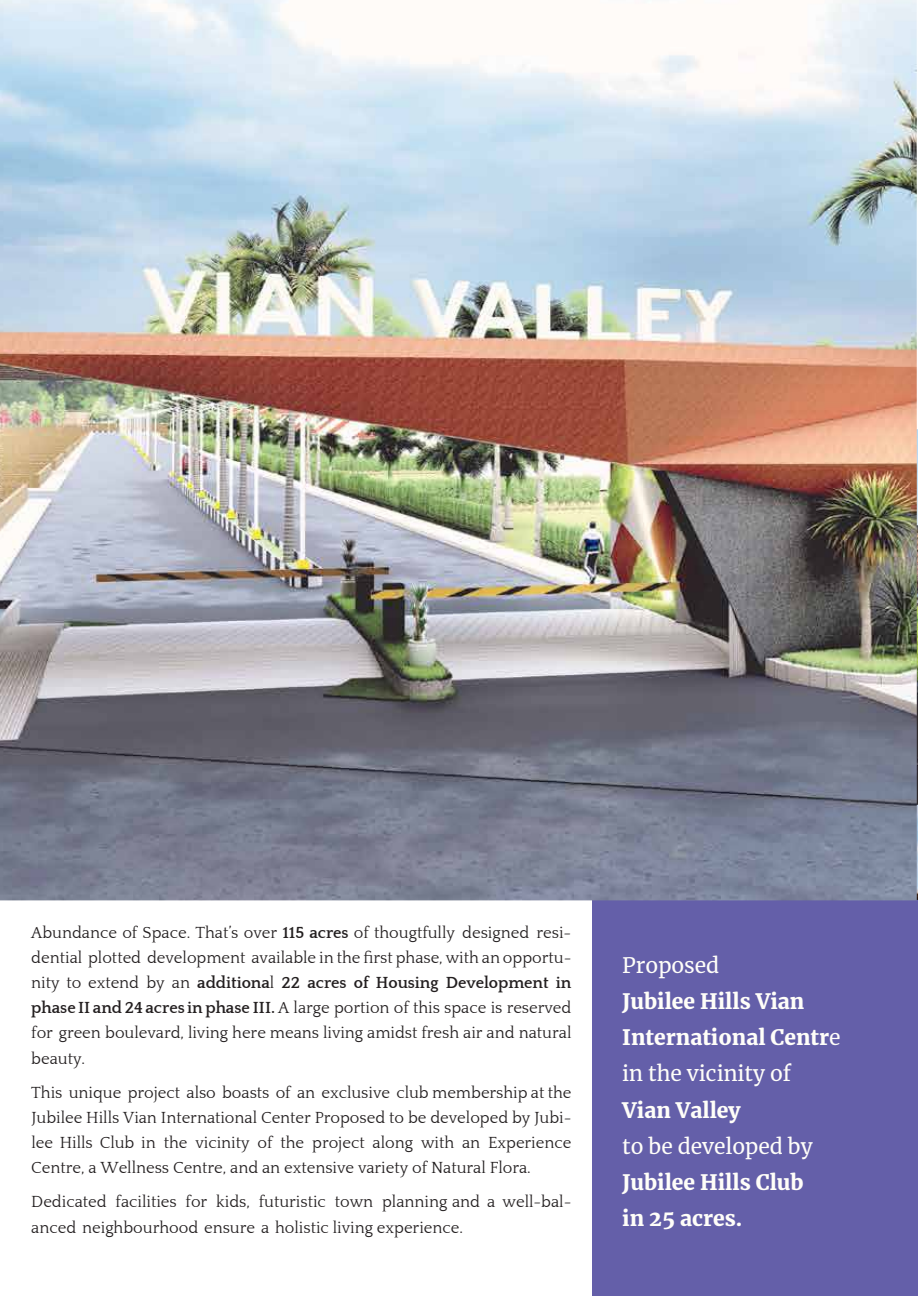
<style>
.page{position:relative;width:918px;height:1296px;background:#fff}
.page>*{position:absolute;margin:0;border:0;box-sizing:border-box;transform-origin:0 0}
.t1{font:900 21px/36px "Merriweather";color:#fffef9}
.t2{font:21px "Merriweather";color:#fffef9}
.t3{font:16.5px/25.2px "Quattrocento";letter-spacing:-.005em;color:#231f20;text-align:justify}
.s1{font-weight:700}
.s2{font-weight:400}
</style>
<div class="page">
<div style="left:592px;top:901px;width:326px;height:395px;background:#645fa9"></div>
<img style="left:0;top:0;width:917px;height:900px">
<p class="t3" style="left:31px;top:920px;width:542px">Abundance of Space. That’s over <span class="s1">115 acres</span> of thougtfully designed resi&shy;dential plotted development available in the first phase, with an opportu&shy;nity to extend by an <span class="s1">additiona</span>l <span class="s1">22 acres of Housing Development in phase II and 24 acres in phase III.</span> A large portion of this space is reserved for green boulevard, living here means living amidst fresh air and natural beauty.</p>
<p class="t3" style="left:31px;top:1080px;width:542px">This unique project also boasts of an exclusive club membership at the Jubilee Hills Vian International Center Proposed to be developed by Jubi&shy;lee Hills Club in the vicinity of the project along with an Experience Centre, a Wellness Centre, and an extensive variety of Natural Flora.</p>
<p class="t3" style="left:31px;top:1190px;width:542px">Dedicated facilities for kids, futuristic town planning and a well-bal&shy;anced neighbourhood ensure a holistic living experience.</p>
<p class="t2" style="left:622px;top:951px;width:99px">Proposed</p>
<p class="t1" style="left:622px;top:983px;width:220px">Jubilee Hills Vian<br>International Centr<span class="s2">e in the vicinity of</span></p>
<p class="t1" style="left:622px;top:1091px;width:120px">Vian Valley</p>
<p class="t2" style="left:622px;top:1131px;width:192px">to be developed by</p>
<p class="t1" style="left:622px;top:1163px;width:183px">Jubilee Hills Club in 25 acres.</p>
</div>
